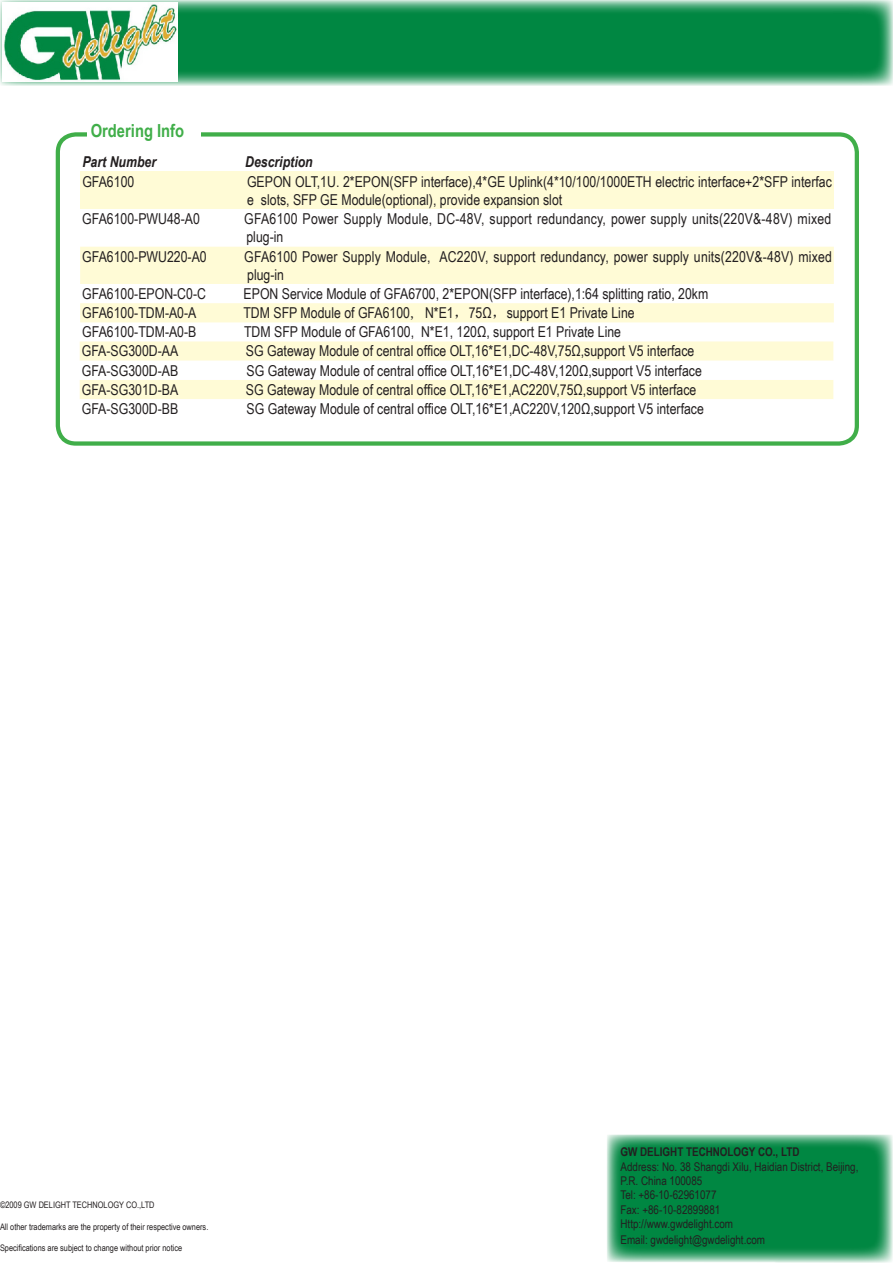
<style>
.page{position:relative;width:893px;height:1263px;background:#fff}
.page>*{position:absolute;margin:0;border:0;box-sizing:border-box;transform-origin:0 0}
.t1{font:700 18px "Arial Narrow";color:#40ae49}
.t2{font:15px/18px "Arial Narrow";color:#231f20}
.t3{font:italic 700 15px "Arial Narrow";color:#231f20}
.t4{font:12px "Arial Narrow";color:#231f20}
.t5{font:700 12px "Arial Narrow";color:#231f20}
.t6{font:9px "Arial Narrow";color:#231f20}
.s1{font-family:"Sim Sun"}
</style>
<div class="page">
<div style="left:56px;top:132px;width:803px;height:314px;border:4px solid #40ae49;border-radius:18px"></div>
<div style="left:80px;top:172px;width:754px;height:37px;background:#fffbd6"></div>
<div style="left:87px;top:121px;width:113px;height:23px;background:#fff"></div>
<svg style="left:0;top:0;width:893px;height:85px;background:#1f9559"></svg>
<img style="left:2px;top:2px;width:176px;height:80px">
<svg style="left:607px;top:1134px;width:286px;height:129px;background:#1d9457"></svg>
<div style="left:80px;top:246px;width:754px;height:77px;background:#fffdf0"></div>
<svg style="left:80px;top:247px;width:754px;height:75px;fill:#fffbd6"></svg>
<svg style="left:80px;top:341px;width:753px;height:58px"></svg>
<p class="t1" style="left:91px;top:117px;width:95px">Ordering Info</p>
<p class="t3" style="left:82px;top:151px;width:75px">Part Number</p>
<p class="t3" style="left:245px;top:151px;width:69px">Description</p>
<p class="t2" style="left:82px;top:172px;width:53px">GFA6100</p>
<p class="t2" style="left:247px;top:172px;width:586px">GEPON OLT,1U. 2*EPON(SFP interface),4*GE Uplink(4*10/100/1000ETH electric interface+2*SFP interfac e slots, SFP GE Module(optional), provide expansion slot</p>
<p class="t2" style="left:82px;top:210px;width:119px">GFA6100-PWU48-A0</p>
<p class="t2" style="left:244px;top:210px;width:588px">GFA6100 Power Supply Module, DC-48V, support redundancy, power supply units(220V&amp;-48V) mixed plug-in</p>
<p class="t2" style="left:82px;top:247px;width:126px">GFA6100-PWU220-A0</p>
<p class="t2" style="left:244px;top:247px;width:589px">GFA6100 Power Supply Module, AC220V, support redundancy, power supply units(220V&amp;-48V) mixed plug-in</p>
<p class="t2" style="left:82px;top:284px;width:125px">GFA6100-EPON-C0-C</p>
<p class="t2" style="left:244px;top:284px;width:466px">EPON Service Module of GFA6700, 2*EPON(SFP interface),1:64 splitting ratio, 20km</p>
<p class="t2" style="left:82px;top:303px;width:116px">GFA6100-TDM-A0-A</p>
<p class="t2" style="left:243px;top:303px;width:393px">TDM SFP Module of GFA6100<span class="s1">,</span> N*E1<span class="s1">，</span>75Ω<span class="s1">，</span>support E1 Private Line</p>
<p class="t2" style="left:82px;top:323px;width:116px">GFA6100-TDM-A0-B</p>
<p class="t2" style="left:244px;top:323px;width:378px">TDM SFP Module of GFA6100, N*E1, 120Ω, support E1 Private Line</p>
<p class="t2" style="left:82px;top:342px;width:98px">GFA-SG300D-AA</p>
<p class="t2" style="left:246px;top:342px;width:450px">SG Gateway Module of central office OLT,16*E1,DC-48V,75Ω,support V5 interface</p>
<p class="t2" style="left:82px;top:361px;width:98px">GFA-SG300D-AB</p>
<p class="t2" style="left:247px;top:361px;width:457px">SG Gateway Module of central office OLT,16*E1,DC-48V,120Ω,support V5 interface</p>
<p class="t2" style="left:82px;top:380px;width:98px">GFA-SG301D-BA</p>
<p class="t2" style="left:246px;top:380px;width:452px">SG Gateway Module of central office OLT,16*E1,AC220V,75Ω,support V5 interface</p>
<p class="t2" style="left:82px;top:399px;width:98px">GFA-SG300D-BB</p>
<p class="t2" style="left:247px;top:399px;width:459px">SG Gateway Module of central office OLT,16*E1,AC220V,120Ω,support V5 interface</p>
<p class="t6" style="left:0;top:1198px;width:156px">©2009 GW DELIGHT TECHNOLOGY CO.,LTD</p>
<p class="t6" style="left:0;top:1220px;width:210px">All other trademarks are the property of their respective owners.</p>
<p class="t6" style="left:0;top:1241px;width:184px">Specifications are subject to change without prior notice</p>
<p class="t5" style="left:620px;top:1143px;width:180px">GW DELIGHT TECHNOLOGY CO., LTD</p>
<p class="t4" style="left:620px;top:1157px;width:239px">Address: No. 38 Shangdi Xilu, Haidian District, Beijing,</p>
<p class="t4" style="left:620px;top:1172px;width:83px">P.R. China 100085</p>
<p class="t4" style="left:620px;top:1186px;width:98px">Tel: +86-10-62961077</p>
<p class="t4" style="left:620px;top:1201px;width:101px">Fax: +86-10-82899881</p>
<p class="t4" style="left:620px;top:1215px;width:114px">Http://www.gwdelight.com</p>
<p class="t4" style="left:620px;top:1231px;width:146px">Email: gwdelight@gwdelight.com</p>
</div>
